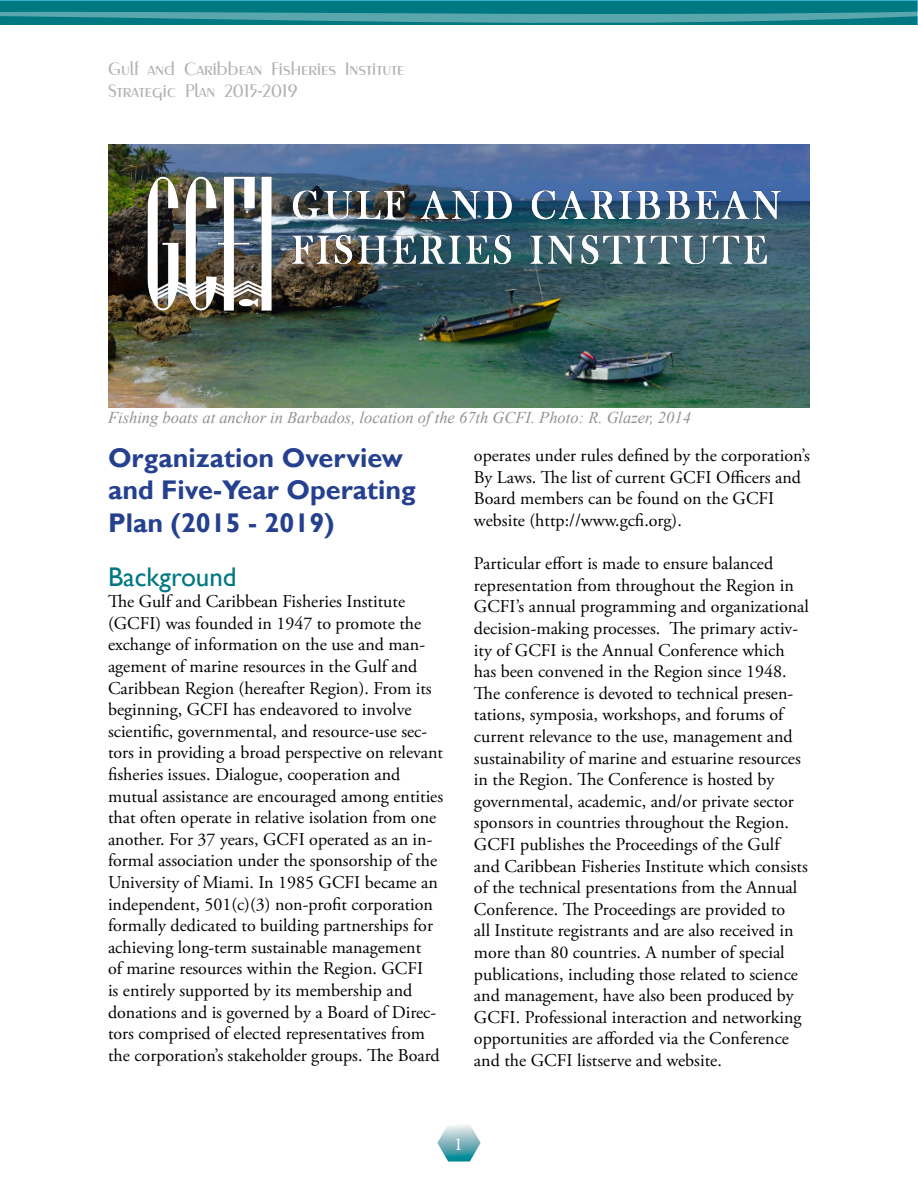
<style>
.page{position:relative;width:918px;height:1188px;background:#fff}
.page>*{position:absolute;margin:0;border:0;box-sizing:border-box;transform-origin:0 0}
.t1{font:700 27px/32.4px "Gill Sans";color:#25408f}
.t2{font:27px "Gill Sans";color:#007882}
.t3{font:18px/21.6px "Adobe Garamond Pro";color:#000}
.t4{font:18px/21.6px "Metro";color:#afb1b4}
.t5{font:18px "Minion Pro";color:#fff}
.t6{font:italic 16.5px "Times New Roman";color:#8f9194}
</style>
<div class="page">
<svg style="left:437px;top:1125px;width:44px;height:37px"></svg>
<svg style="left:0;top:0;width:918px;height:25px;background:#1c8891"></svg>
<img style="left:108px;top:144px;width:702px;height:264px">
<img style="left:139px;top:164px;width:654px;height:158px">
<p class="t4" style="left:108px;top:58px;width:298px">Gulf and Caribbean Fisheries Institute<br>Strategic Plan 2015-2019</p>
<p class="t6" style="left:108px;top:406px;width:584px">Fishing boats at anchor in Barbados, location of the 67th GCFI. Photo: R. Glazer, 2014</p>
<h1 class="t1" style="left:108px;top:442px;width:309px">Organization Overview and Five-Year Operating<br>Plan (2015 - 2019)</h1>
<h1 class="t2" style="left:108px;top:561px;width:130px">Background</h1>
<p class="t3" style="left:108px;top:591px;width:337px">The Gulf and Caribbean Fisheries Institute (GCFI) was founded in 1947 to promote the exchange of information on the use and man&shy;agement of marine resources in the Gulf and Caribbean Region (hereafter Region). From its beginning, GCFI has endeavored to involve scientific, governmental, and resource-use sec&shy;tors in providing a broad perspective on relevant fisheries issues. Dialogue, cooperation and mutual assistance are encouraged among entities that often operate in relative isolation from one another. For 37 years, GCFI operated as an in&shy;formal association under the sponsorship of the University of Miami. In 1985 GCFI became an independent, 501(c)(3) non-profit corporation formally dedicated to building partnerships for achieving long-term sustainable management<br>of marine resources within the Region. GCFI<br>is entirely supported by its membership and donations and is governed by a Board of Direc&shy;tors comprised of elected representatives from the corporation’s stakeholder groups. The Board</p>
<p class="t3" style="left:474px;top:445px;width:338px">operates under rules defined by the corporation’s By Laws. The list of current GCFI Officers and Board members can be found on the GCFI website (http://www.gcfi.org).</p>
<p class="t3" style="left:474px;top:553px;width:337px">Particular effort is made to ensure balanced representation from throughout the Region in GCFI’s annual programming and organizational decision-making processes. The primary activ&shy;ity of GCFI is the Annual Conference which has been convened in the Region since 1948.<br>The conference is devoted to technical presen&shy;tations, symposia, workshops, and forums of current relevance to the use, management and sustainability of marine and estuarine resources in the Region. The Conference is hosted by governmental, academic, and/or private sector sponsors in countries throughout the Region.<br>GCFI publishes the Proceedings of the Gulf and Caribbean Fisheries Institute which consists of the technical presentations from the Annual Conference. The Proceedings are provided to<br>all Institute registrants and are also received in more than 80 countries. A number of special publications, including those related to science and management, have also been produced by GCFI. Professional interaction and networking opportunities are afforded via the Conference and the GCFI listserve and website.</p>
<p class="t5" style="left:454px;top:1132px;width:10px">1</p>
</div>
